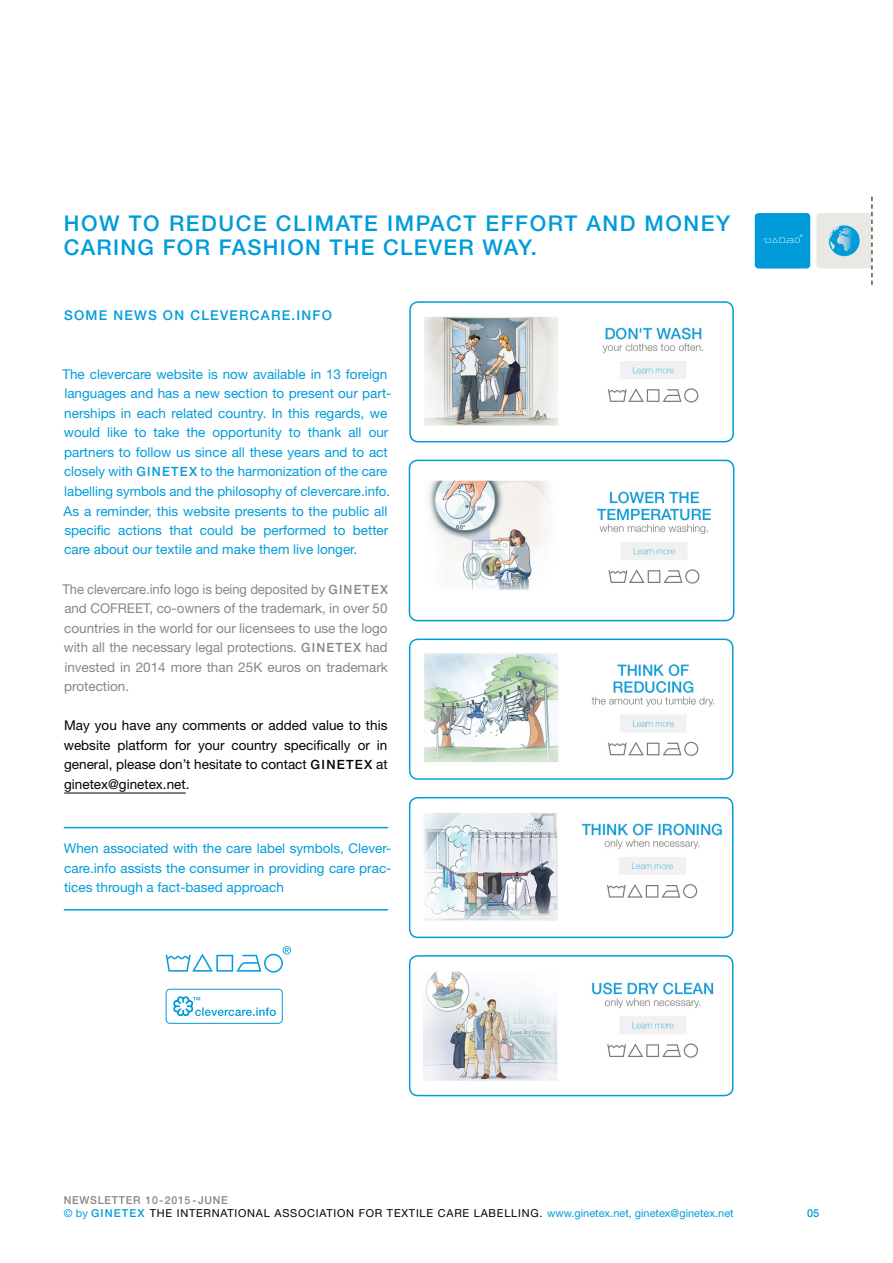
<style>
.page{position:relative;width:893px;height:1263px;background:#fff}
.page>*{position:absolute;margin:0;border:0;box-sizing:border-box;transform-origin:0 0}
.t1{font:500 21.75px/23.7px "Helvetica Neue LT Std";letter-spacing:.07em;color:#009cda}
.t2{font:13.5px/19.5px "Helvetica Neue LT Std";color:#009cda}
.t3{font:13.5px/19.5px "Helvetica Neue LT Std";color:#878781;text-align:justify;scale:.96 1}
.t4{font:13.5px/19.5px "Helvetica Neue LT Std";color:#000;text-align:justify}
.t5{font:500 13.5px "Helvetica Neue LT Std";letter-spacing:.09em;color:#009cda}
.t6{font:10.95px/13.2px "Helvetica Neue LT Std";letter-spacing:.07em;color:#000}
.t7{font:500 10.95px "Helvetica Neue";color:#009cda}
.s1{font-family:"Helvetica Neue";font-weight:500;font-size:12.75px}
.s2{font-family:"Helvetica Neue"}
.s3{font-weight:500;color:#878781}
.s4{color:#009cda}
.s5{font-weight:500;color:#009cda}
</style>
<div class="page">
<hr style="left:64px;top:793px;width:122px;height:1px;background:#000">
<hr style="left:64px;top:827px;width:324px;height:1px;background:#009cda">
<hr style="left:64px;top:909px;width:324px;height:1px;background:#009cda">
<div style="left:816px;top:213px;width:68px;height:55px;background:#e9e8e2;border-radius:4px"></div>
<svg style="left:829px;top:225px;width:31px;height:31px"></svg>
<svg style="left:833px;top:226px;width:13px;height:6px"></svg>
<div style="left:755px;top:213px;width:55px;height:55px;background:#009cda;border-radius:4px"></div>
<svg style="left:764px;top:234px;width:38px;height:9px"></svg>
<div style="left:872px;top:201px;width:21px;height:103px;background:#fff"></div>
<svg style="left:872px;top:197px;width:1px;height:88px"></svg>
<img style="left:410px;top:302px;width:323px;height:140px">
<div style="left:409px;top:301px;width:325px;height:141px;border:2px solid #009cda;border-radius:8px"></div>
<img style="left:409px;top:460px;width:325px;height:161px">
<div style="left:409px;top:460px;width:325px;height:161px;border:2px solid #009cda;border-radius:8px"></div>
<img style="left:410px;top:639px;width:323px;height:140px">
<div style="left:409px;top:638px;width:324px;height:142px;border:2px solid #009cda;border-radius:8px"></div>
<img style="left:410px;top:798px;width:323px;height:139px">
<div style="left:409px;top:797px;width:324px;height:141px;border:2px solid #009cda;border-radius:8px"></div>
<img style="left:410px;top:956px;width:323px;height:139px">
<div style="left:409px;top:955px;width:324px;height:141px;border:2px solid #009cda;border-radius:8px"></div>
<div style="left:166px;top:989px;width:117px;height:35px;border:1px solid #009cda;border-radius:4px"></div>
<svg style="left:173px;top:996px;width:103px;height:20px"></svg>
<svg style="left:166px;top:946px;width:125px;height:26px"></svg>
<h1 class="t1" style="left:64px;top:211px;width:668px">HOW TO REDUCE CLIMATE IMPACT EFFORT AND MONEY<br>CARING FOR FASHION THE CLEVER WAY.</h1>
<p class="t5" style="left:64px;top:308px;width:269px">SOME NEWS ON CLEVERCARE.INFO</p>
<p class="t2" style="left:62px;top:364px;width:331px">The clevercare website is now available in 13 foreign languages and has a new section to present our part&shy;nerships in each related country. In this regards, we would like to take the opportunity to thank all our partners to follow us since all these years and to act closely with <span class="s1">GINETEX</span> to the harmonization of the care labelling symbols and the philosophy of clevercare.info.<br>As a reminder, this website presents to the public all specific actions that could be performed to better care about our textile and make them live longer.</p>
<p class="t3" style="left:62px;top:579px;width:341px">The clevercare.info logo is being deposited by <span class="s1">GINETEX </span>and COFREET, co-owners of the trademark, in over 50 countries in the world for our licensees to use the logo with all the necessary legal protections. <span class="s1">GINETEX</span> had invested in 2014 more than 25K euros on trademark protection.</p>
<p class="t4" style="left:64px;top:715px;width:325px">May you have any comments or added value to this website platform for your country specifically or in general, please don’t hesitate to contact <span class="s1">GINETEX</span> at ginetex@ginetex.net<span class="s2">.</span></p>
<p class="t2" style="left:64px;top:838px;width:329px;text-align:justify">When associated with the care label symbols, Clever&shy;care.info assists the consumer in providing care prac&shy;tices through a fact-based approach</p>
<p class="t6" style="left:64px;top:1193px;width:671px"><span class="s3">NEWSLETTER 10-2015 -JUNE<br></span><span class="s4">© by</span> <span class="s5">GINETEX</span> THE INTERNATIONAL ASSOCIATION FOR TEXTILE CARE LABELLING. <span class="s4">www.ginetex.net, ginetex@ginetex.net</span></p>
<p class="t7" style="left:807px;top:1206px;width:14px">05</p>
</div>
